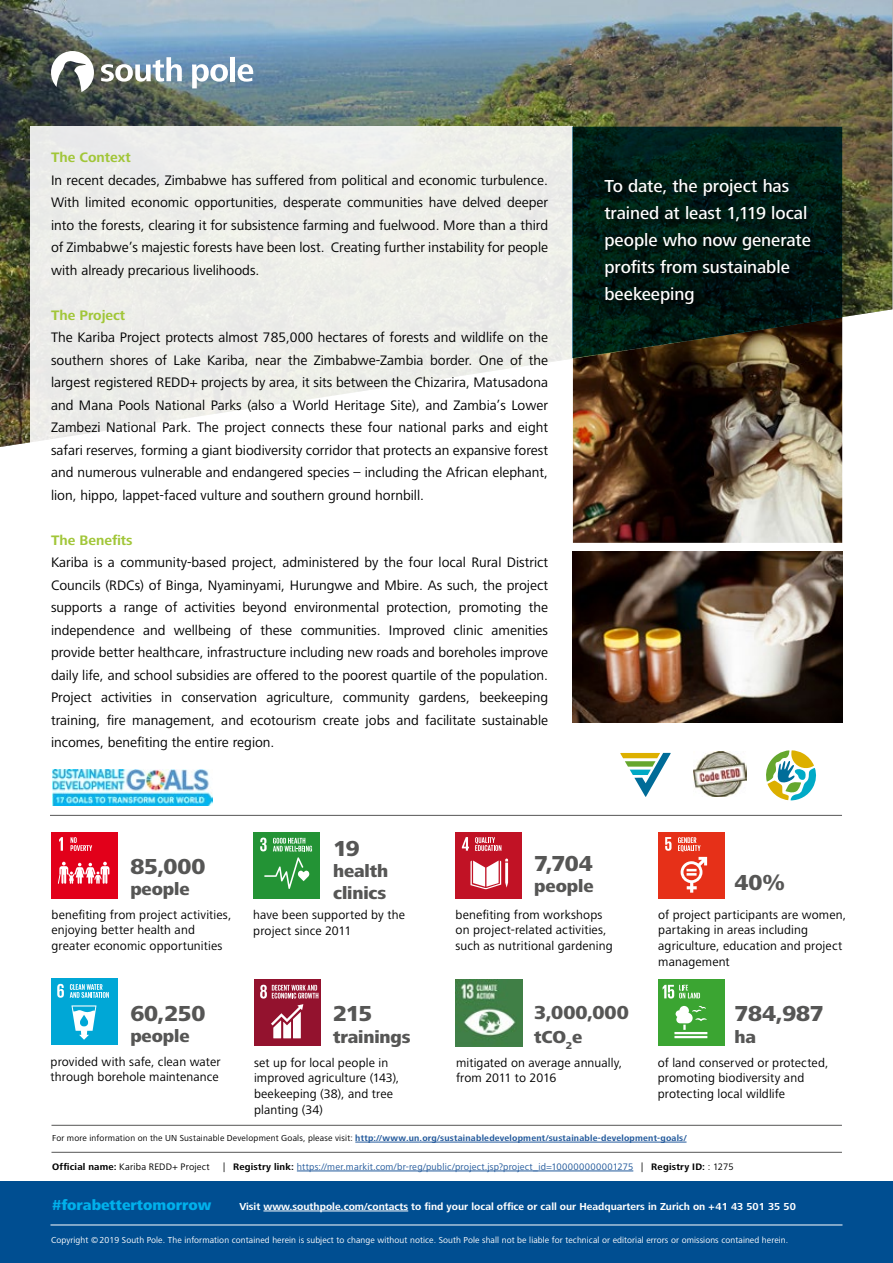
<style>
.page{position:relative;width:893px;height:1263px;background:#fff}
.page>*{position:absolute;margin:0;border:0;box-sizing:border-box;transform-origin:0 0}
.t1{font:800 22.5px "Frutiger Next LT";letter-spacing:-.01em;color:#565655}
.t2{font:800 19.5px "Frutiger Next LT";letter-spacing:.005em;color:#565655}
.t3{font:500 18px/27px "Frutiger Next LT";letter-spacing:-.005em;color:#fff}
.t4{font:800 18px/21.6px "Frutiger Next LT";letter-spacing:-.005em;color:#565655}
.t5{font:800 15px "Frutiger Next LT";color:#00b0eb}
.t6{font:14.25px/22.5px "Frutiger Next LT";color:#000;text-align:justify}
.t7{font:700 14.25px "Frutiger Next LT";color:#a1c638}
.t8{font:12.75px/15.8px "Frutiger Next LT";letter-spacing:.01em;color:#000}
.t9{font:700 10.5px "Frutiger Next LT";color:#fff}
.t10{font:9.75px "Frutiger Next LT";letter-spacing:.02em;color:#22599b}
.t11{font:9.75px "Frutiger Next LT";letter-spacing:.02em;color:#000}
.t12{font:9px "Frutiger Next LT";letter-spacing:.01em;color:#fff}
.t13{font:700 9px "Frutiger Next LT";letter-spacing:.025em;color:#22599b}
.s1{font-weight:400;color:#000}
.s2{font-weight:700}
.s3{color:#000}
.s4{font-weight:700;color:#000}
</style>
<div class="page">
<div style="left:254px;top:979px;width:67px;height:67px;background:#93122e"></div>
<svg style="left:271px;top:1004px;width:32px;height:34px"></svg>
<svg style="left:260px;top:985px;width:58px;height:13px"></svg>
<img style="left:572px;top:447px;width:270px;height:96px">
<img style="left:0;top:0;width:892px;height:447px">
<div style="left:30px;top:127px;width:542px;height:547px;background:linear-gradient(to bottom,#e9e9e5,#fff)"></div>
<div style="left:0;top:1181px;width:893px;height:82px;background:#004e91"></div>
<hr style="left:263px;top:1211px;width:145px;height:1px;background:#fff">
<hr style="left:50px;top:1224px;width:792px;height:1px;background:#fff">
<img style="left:52px;top:770px;width:160px;height:35px">
<hr style="left:50px;top:815px;width:792px;height:1px;background:#565655">
<hr style="left:355px;top:1142px;width:331px;height:1px;background:#22599b">
<hr style="left:297px;top:1171px;width:336px;height:1px;background:#22599b">
<hr style="left:51px;top:1125px;width:791px;height:1px;background:#565655">
<div style="left:51px;top:831px;width:67px;height:67px;background:#e2001a"></div>
<svg style="left:57px;top:862px;width:52px;height:22px"></svg>
<svg style="left:59px;top:837px;width:4px;height:14px"></svg>
<svg style="left:71px;top:837px;width:21px;height:14px"></svg>
<div style="left:658px;top:831px;width:67px;height:67px;background:#e63018"></div>
<svg style="left:665px;top:837px;width:6px;height:14px"></svg>
<svg style="left:678px;top:837px;width:29px;height:56px"></svg>
<div style="left:51px;top:978px;width:66px;height:67px;background:#00a7d6"></div>
<svg style="left:71px;top:1005px;width:25px;height:35px"></svg>
<svg style="left:57px;top:984px;width:7px;height:14px"></svg>
<svg style="left:70px;top:984px;width:39px;height:14px"></svg>
<img style="left:456px;top:979px;width:67px;height:67px">
<div style="left:658px;top:979px;width:67px;height:67px;background:#3ba532"></div>
<hr style="left:674px;top:1032px;width:33px;height:2px;background:#fff">
<hr style="left:674px;top:1036px;width:33px;height:2px;background:#fff">
<svg style="left:676px;top:1006px;width:31px;height:24px"></svg>
<svg style="left:663px;top:985px;width:37px;height:13px"></svg>
<svg style="left:572px;top:127px;width:270px;height:231px;background:#0e2318"></svg>
<svg style="left:600px;top:174px;width:221px;height:140px;background:#001711"></svg>
<hr style="left:51px;top:1152px;width:791px;height:1px;background:#565655">
<svg style="left:766px;top:750px;width:50px;height:50px"></svg>
<svg style="left:620px;top:753px;width:51px;height:44px"></svg>
<img style="left:693px;top:751px;width:53px;height:46px">
<svg style="left:101px;top:57px;width:81px;height:25px"></svg>
<svg style="left:192px;top:64px;width:36px;height:24px"></svg>
<div style="left:230px;top:57px;width:5px;height:24px;background:#fff"></div>
<svg style="left:238px;top:64px;width:15px;height:18px"></svg>
<svg style="left:51px;top:51px;width:43px;height:41px"></svg>
<img style="left:572px;top:552px;width:270px;height:171px">
<div style="left:455px;top:831px;width:67px;height:67px;background:#c11225"></div>
<svg style="left:470px;top:858px;width:38px;height:31px"></svg>
<svg style="left:462px;top:837px;width:7px;height:14px"></svg>
<svg style="left:475px;top:837px;width:26px;height:14px"></svg>
<div style="left:253px;top:832px;width:67px;height:67px;background:#239335"></div>
<svg style="left:264px;top:857px;width:45px;height:32px"></svg>
<svg style="left:260px;top:837px;width:7px;height:14px"></svg>
<svg style="left:273px;top:838px;width:39px;height:13px"></svg>
<p class="t7" style="left:51px;top:149px;width:81px">The Context</p>
<p class="t6" style="left:51px;top:169px;width:499px">In recent decades, Zimbabwe has suffered from political and economic turbulence.<br>With limited economic opportunities, desperate communities have delved deeper into the forests, clearing it for subsistence farming and fuelwood. More than a third of Zimbabwe’s majestic forests have been lost. Creating further instability for people with already precarious livelihoods.</p>
<p class="t7" style="left:51px;top:307px;width:76px">The Project</p>
<p class="t6" style="left:51px;top:326px;width:499px">The Kariba Project protects almost 785,000 hectares of forests and wildlife on the southern shores of Lake Kariba, near the Zimbabwe-Zambia border. One of the largest registered REDD+ projects by area, it sits between the Chizarira, Matusadona and Mana Pools National Parks (also a World Heritage Site), and Zambia’s Lower Zambezi National Park. The project connects these four national parks and eight safari reserves, forming a giant biodiversity corridor that protects an expansive forest and numerous vulnerable and endangered species – including the African elephant, lion, hippo, lappet-faced vulture and southern ground hornbill.</p>
<p class="t7" style="left:51px;top:532px;width:83px">The Benefits</p>
<p class="t6" style="left:51px;top:551px;width:499px">Kariba is a community-based project, administered by the four local Rural District Councils (RDCs) of Binga, Nyaminyami, Hurungwe and Mbire. As such, the project supports a range of activities beyond environmental protection, promoting the independence and wellbeing of these communities. Improved clinic amenities provide better healthcare, infrastructure including new roads and boreholes improve daily life, and school subsidies are offered to the poorest quartile of the population.<br>Project activities in conservation agriculture, community gardens, beekeeping training, fire management, and ecotourism create jobs and facilitate sustainable incomes, benefiting the entire region.</p>
<p class="t3" style="left:604px;top:172px;width:208px">To date, the project has trained at least 1,119 local people who now generate profits from sustainable beekeeping</p>
<h1 class="t1" style="left:130px;top:853px;width:77px">85,000</h1>
<p class="t4" style="left:130px;top:878px;width:61px">people</p>
<p class="t8" style="left:52px;top:907px;width:181px">benefiting from project activities, enjoying better health and greater economic opportunities</p>
<h1 class="t1" style="left:130px;top:1000px;width:76px">60,250</h1>
<p class="t8" style="left:51px;top:1053px;width:172px">provided with safe, clean water through borehole maintenance</p>
<p class="t4" style="left:130px;top:1025px;width:61px">people</p>
<h1 class="t1" style="left:333px;top:836px;width:28px">19</h1>
<p class="t4" style="left:333px;top:861px;width:57px">health clinics</p>
<p class="t8" style="left:253px;top:907px;width:153px">have been supported by the project since 2011</p>
<h1 class="t1" style="left:333px;top:1001px;width:41px">215</h1>
<p class="t8" style="left:254px;top:1054px;width:147px">set up for local people in improved agriculture (143), beekeeping (38), and tree planting (34)</p>
<p class="t4" style="left:333px;top:1026px;width:79px">trainings</p>
<h1 class="t1" style="left:534px;top:850px;width:60px">7,704</h1>
<p class="t4" style="left:534px;top:875px;width:61px">people</p>
<p class="t8" style="left:455px;top:907px;width:159px">benefiting from workshops on project-related activities, such as nutritional gardening</p>
<h2 class="t2" style="left:534px;top:1001px;width:96px">3,000,000</h2>
<p class="t8" style="left:456px;top:1054px;width:168px">mitigated on average annually, from 2011 to 2016</p>
<p class="t4" style="left:534px;top:1026px;width:50px">tCO<sub>2</sub>e</p>
<h1 class="t1" style="left:735px;top:870px;width:52px">40%</h1>
<p class="t8" style="left:658px;top:907px;width:189px">of project participants are women, partaking in areas including agriculture, education and project management</p>
<h1 class="t1" style="left:735px;top:1001px;width:91px">784,987</h1>
<p class="t8" style="left:658px;top:1054px;width:172px">of land conserved or protected, promoting biodiversity and protecting local wildlife</p>
<p class="t4" style="left:735px;top:1026px;width:23px">ha</p>
<p class="t13" style="left:52px;top:1133px;width:636px"><span class="s1">For more information on the UN Sustainable Development Goals, please visit:</span> http://www.un.org/sustainabledevelopment/sustainable-development-goals/</p>
<p class="t11" style="left:52px;top:1161px;width:159px"><span class="s2">Official name:</span> Kariba REDD+ Project</p>
<p class="t10" style="left:223px;top:1161px;width:512px"><span class="s3">|</span> <span class="s4">Registry link:</span> https://mer.markit.com/br-reg/public/project.jsp?project_id=100000000001275 <span class="s3">|</span> <span class="s4">Registry ID:</span> <span class="s3">: 1275</span></p>
<p class="t5" style="left:52px;top:1197px;width:161px">#forabettertomorrow</p>
<p class="t9" style="left:239px;top:1200px;width:558px">Visit www.southpole.com/contacts to find your local office or call our Headquarters in Zurich on + 41 43 501 35 50</p>
<p class="t12" style="left:51px;top:1235px;width:739px">Copyright © 2019 South Pole. The information contained herein is subject to change without notice. South Pole shall not be liable for technical or editorial errors or omissions contained herein.</p>
</div>
